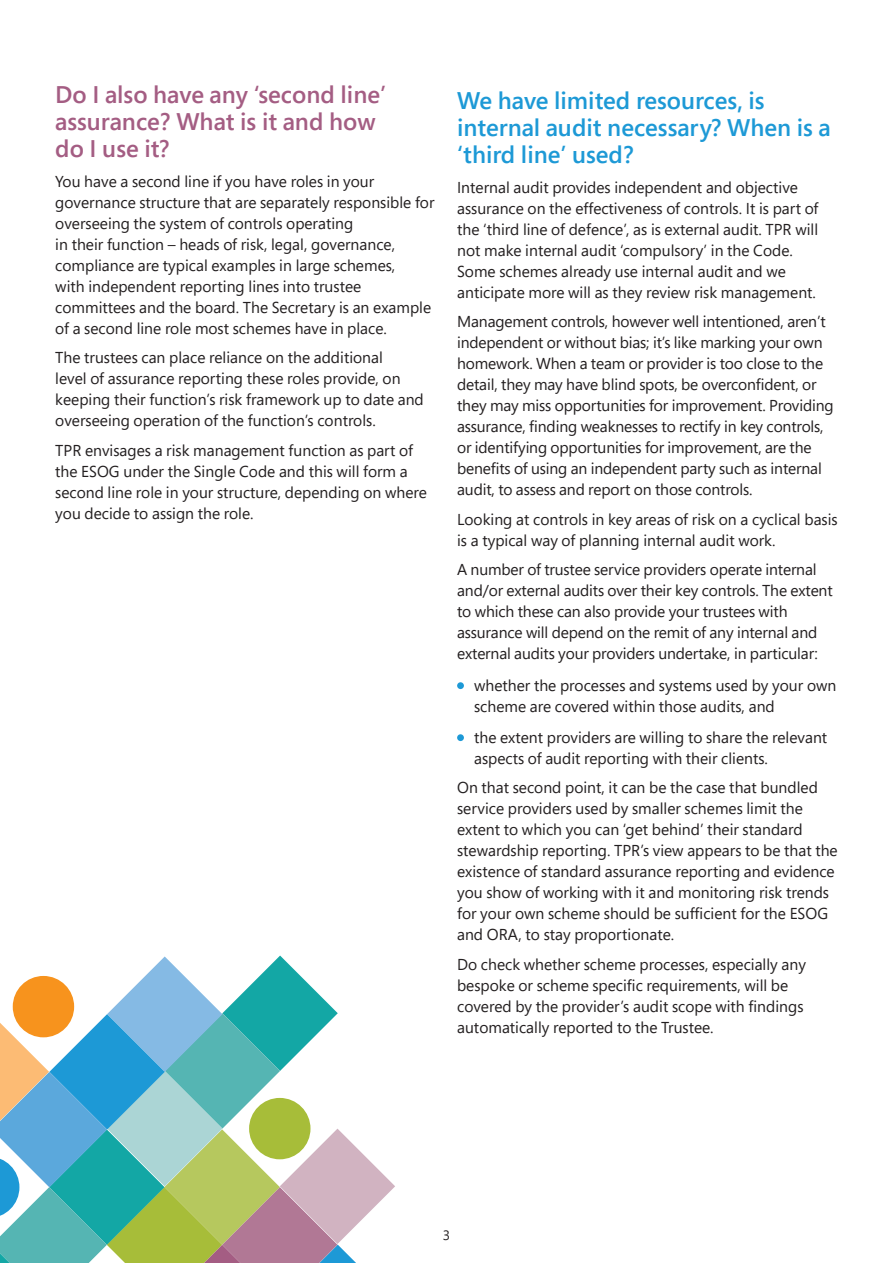
<style>
.page{position:relative;width:893px;height:1263px;background:#fff}
.page>*{position:absolute;margin:0;border:0;box-sizing:border-box;transform-origin:0 0}
.t1{font:600 24px/27px "Segoe Pro";color:#1d99d6}
.t2{font:600 24px/27px "Segoe Pro";color:#a45d83}
.t3{font:15.75px/21px "Segoe Pro";color:#231f20}
.t4{font:13.5px "Segoe Pro";color:#231f20}
</style>
<div class="page">
<div style="left:457px;top:682px;width:7px;height:7px;background:#1d99d6;border-radius:50%"></div>
<div style="left:457px;top:734px;width:7px;height:7px;background:#1d99d6;border-radius:50%"></div>
<svg style="left:0;top:955px;width:395px;height:308px"></svg>
<div style="left:13px;top:976px;width:61px;height:61px;background:#f7931d;border-radius:50%"></div>
<h1 class="t2" style="left:55px;top:81px;width:332px">Do I also have any ‘second line’ assurance? What is it and how do I use it?</h1>
<p class="t3" style="left:55px;top:170px;width:381px">You have a second line if you have roles in your governance structure that are separately responsible for overseeing the system of controls operating<br>in their function – heads of risk, legal, governance, compliance are typical examples in large schemes,<br>with independent reporting lines into trustee committees and the board. The Secretary is an example of a second line role most schemes have in place.</p>
<p class="t3" style="left:55px;top:347px;width:370px">The trustees can place reliance on the additional<br>level of assurance reporting these roles provide, on keeping their function’s risk framework up to date and overseeing operation of the function’s controls.</p>
<p class="t3" style="left:55px;top:439px;width:373px">TPR envisages a risk management function as part of the ESOG under the Single Code and this will form a second line role in your structure, depending on where you decide to assign the role.</p>
<h1 class="t1" style="left:457px;top:87px;width:375px">We have limited resources, is internal audit necessary? When is a ‘third line’ used?</h1>
<p class="t3" style="left:457px;top:176px;width:363px">Internal audit provides independent and objective assurance on the effectiveness of controls. It is part of the ‘third line of defence’, as is external audit. TPR will not make internal audit ‘compulsory’ in the Code.<br>Some schemes already use internal audit and we anticipate more will as they review risk management.</p>
<p class="t3" style="left:457px;top:311px;width:378px">Management controls, however well intentioned, aren’t independent or without bias; it’s like marking your own homework. When a team or provider is too close to the detail, they may have blind spots, be overconfident, or they may miss opportunities for improvement. Providing assurance, finding weaknesses to rectify in key controls, or identifying opportunities for improvement, are the benefits of using an independent party such as internal audit, to assess and report on those controls.</p>
<p class="t3" style="left:457px;top:508px;width:382px">Looking at controls in key areas of risk on a cyclical basis is a typical way of planning internal audit work.</p>
<p class="t3" style="left:457px;top:559px;width:377px">A number of trustee service providers operate internal and/or external audits over their key controls. The extent to which these can also provide your trustees with assurance will depend on the remit of any internal and external audits your providers undertake, in particular:</p>
<p class="t3" style="left:474px;top:674px;width:364px">whether the processes and systems used by your own scheme are covered within those audits, and</p>
<p class="t3" style="left:474px;top:726px;width:355px">the extent providers are willing to share the relevant aspects of audit reporting with their clients.</p>
<p class="t3" style="left:457px;top:777px;width:382px">On that second point, it can be the case that bundled service providers used by smaller schemes limit the extent to which you can ‘get behind’ their standard stewardship reporting. TPR’s view appears to be that the existence of standard assurance reporting and evidence you show of working with it and monitoring risk trends for your own scheme should be sufficient for the ESOG and ORA, to stay proportionate.</p>
<p class="t3" style="left:457px;top:953px;width:350px">Do check whether scheme processes, especially any bespoke or scheme specific requirements, will be covered by the provider’s audit scope with findings automatically reported to the Trustee.</p>
<p class="t4" style="left:443px;top:1226px;width:9px">3</p>
</div>
